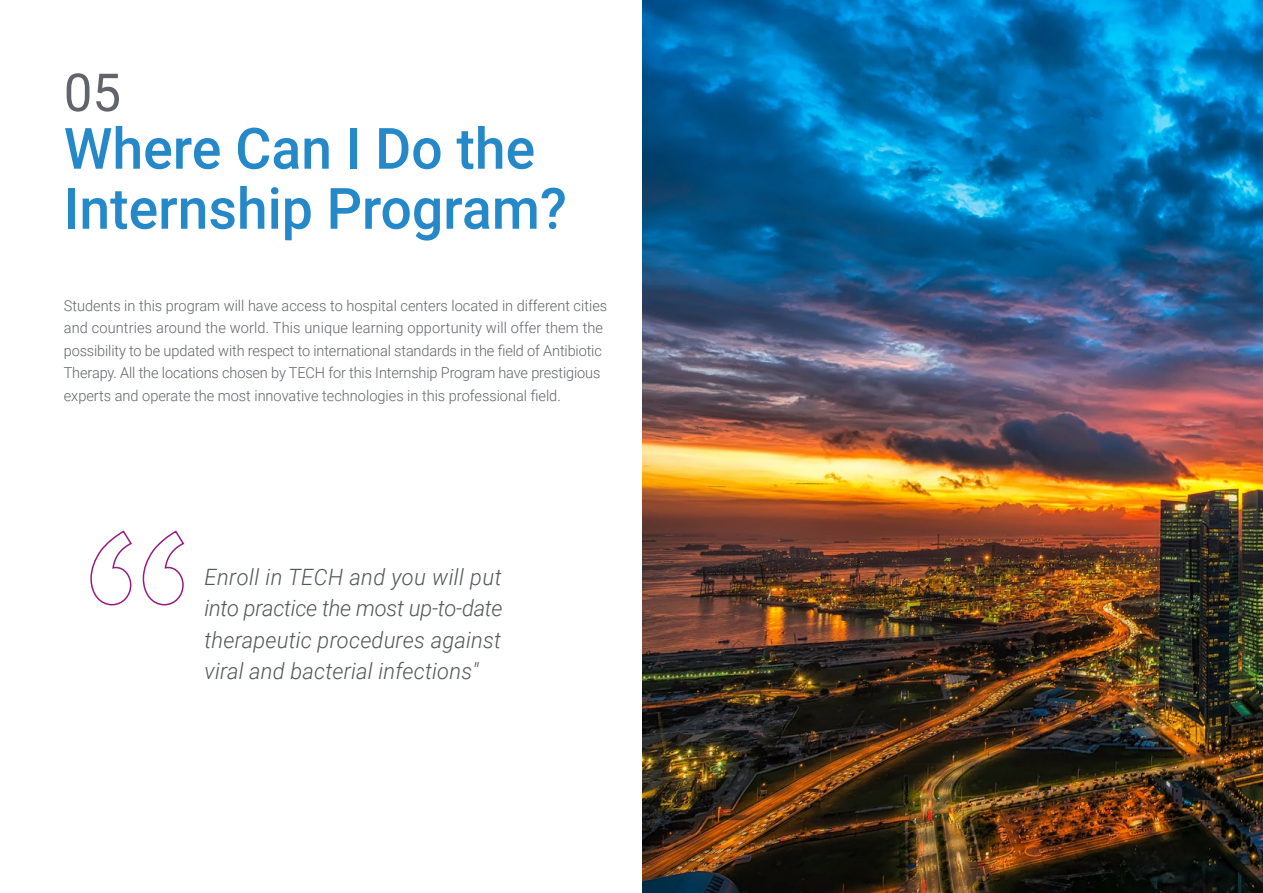
<style>
.page{position:relative;width:1263px;height:893px;background:#fff}
.page>*{position:absolute;margin:0;border:0;box-sizing:border-box;transform-origin:0 0}
.t1{font:500 57px/60px "Roboto";color:#2488c9}
.t2{font:52.5px "Roboto";color:#61646a}
.t3{font:italic 300 22.5px/31.5px "Roboto";letter-spacing:.01em;color:#52555b;text-align:justify}
.t4{font:300 15px/22.5px "Roboto";color:#61646a}
</style>
<div class="page">
<svg style="left:90px;top:530px;width:95px;height:76px"></svg>
<img style="left:642px;top:0;width:621px;height:893px">
<h2 class="t2" style="left:64px;top:56px;width:59px">05</h2>
<h1 class="t1" style="left:64px;top:116px;width:504px">Where Can I Do the<br>Internship Program?</h1>
<p class="t4" style="left:64px;top:293px;width:545px">Students in this program will have access to hospital centers located in different cities and countries around the world. This unique learning opportunity will offer them the possibility to be updated with respect to international standards in the field of Antibiotic Therapy. All the locations chosen by TECH for this Internship Program have prestigious experts and operate the most innovative technologies in this professional field.</p>
<h3 class="t3" style="left:204px;top:560px;width:300px">Enroll in TECH and you will put into practice the most up-to-date therapeutic procedures against viral and bacterial infections"</h3>
</div>
